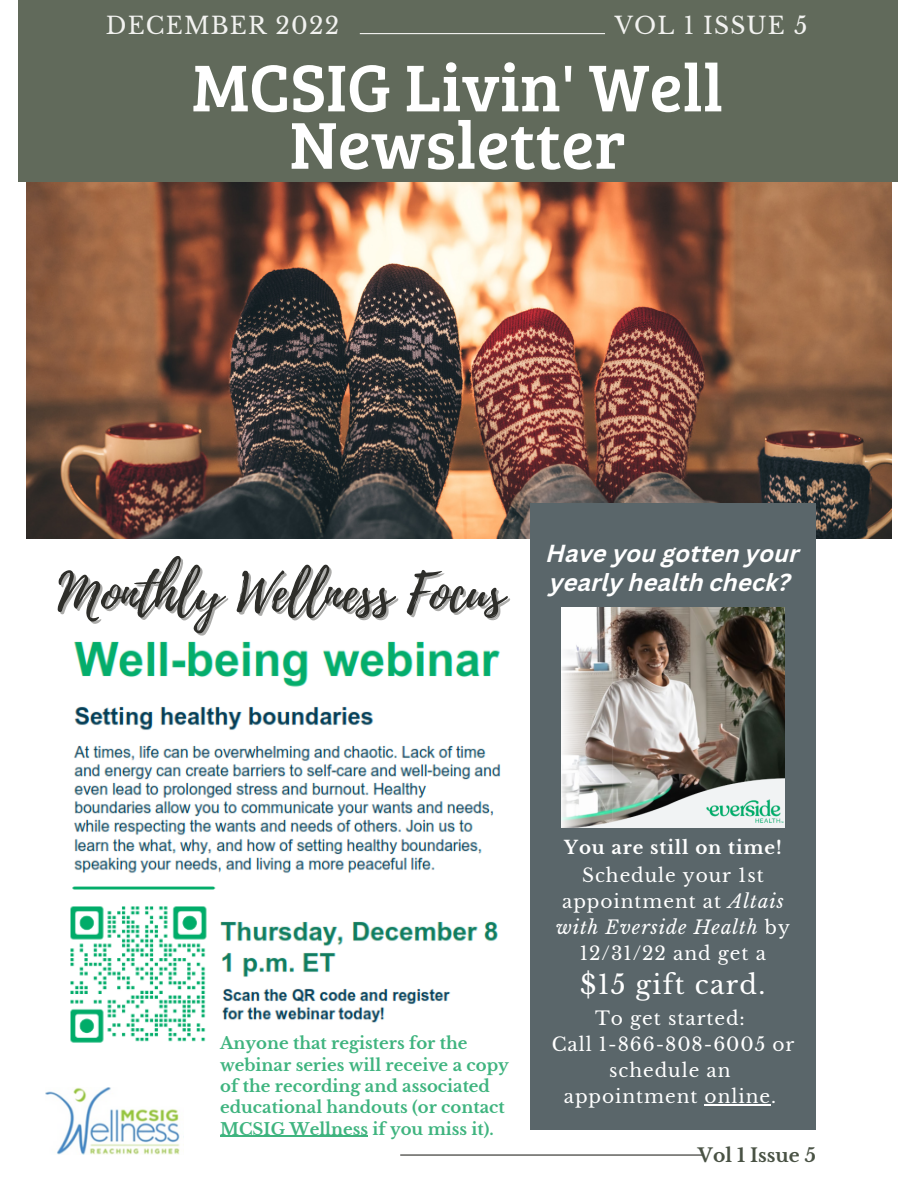
<style>
.page{position:relative;width:918px;height:1188px;background:#fff}
.page>*{position:absolute;margin:0;border:0;box-sizing:border-box;transform-origin:0 0}
.t1{font:68.4px/57.3px "Bree Serif";color:#fff;text-align:center}
.t2{font:51.9px "Playlist Script";color:#2e2e2a}
.t3{font:26.1px "Libre Baskerville";letter-spacing:.05em;color:#fff}
.t4{font:italic 700 24px/29.2px "Canva Sans";color:#fff}
.t5{font:23.4px "Libre Baskerville";letter-spacing:.05em;color:#f2f2f0}
.t6{font:700 18.75px "Libre Baskerville";color:#495244}
.t7{font:18.6px/26px "Libre Baskerville";letter-spacing:.05em;color:#fff;text-align:center}
.t8{font:700 18.15px "Libre Baskerville";letter-spacing:.05em;color:#fff}
.t9{font:700 16.5px/21.3px "Libre Baskerville";color:#3fb47f}
.s1{font-style:italic}
</style>
<div class="page">
<img style="left:26px;top:181px;width:865px;height:357px">
<div style="left:18px;top:0;width:880px;height:181px;background:#616a5b"></div>
<div style="left:530px;top:504px;width:286px;height:626px;background:#5a666a"></div>
<hr style="left:360px;top:33px;width:245px;height:1px;background:#f2f2f0">
<hr style="left:400px;top:1154px;width:303px;height:2px;background:#2e2e2a">
<img style="left:45px;top:1088px;width:139px;height:66px">
<img style="left:70px;top:641px;width:431px;height:402px">
<img style="left:561px;top:607px;width:223px;height:221px">
<hr style="left:705px;top:1104px;width:66px;height:2px;background:#fff">
<hr style="left:220px;top:1136px;width:148px;height:1px;background:#3fb47f">
<h3 class="t5" style="left:106px;top:12px;width:235px">DECEMBER 2022</h3>
<h1 class="t1" style="left:192px;top:56px;width:533px">MCSIG Livin' Well<br>Newsletter</h1>
<h3 class="t5" style="left:615px;top:12px;width:194px">VOL 1 ISSUE 5</h3>
<h2 class="t2" style="left:58px;top:556px;width:448px">Monthly Wellness Focus</h2>
<h3 class="t4" style="left:547px;top:541px;width:254px">Have you gotten your yearly health check?</h3>
<p class="t9" style="left:220px;top:1033px;width:290px">Anyone that registers for the webinar series will receive a copy of the recording and associated educational handouts (or contact<br>MCSIG Wellness if you miss it).</p>
<p class="t8" style="left:564px;top:837px;width:219px">You are still on time!</p>
<p class="t7" style="left:556px;top:863px;width:235px">Schedule your 1st appointment at <span class="s1">Altais with Everside Health</span> by<br>12/31/22 and get a</p>
<h3 class="t3" style="left:580px;top:969px;width:187px">$15 gift card.</h3>
<p class="t7" style="left:552px;top:1005px;width:244px">To get started:<br>Call 1-866-808-6005 or schedule an appointment online.</p>
<p class="t6" style="left:698px;top:1144px;width:120px">Vol 1 Issue 5</p>
</div>
